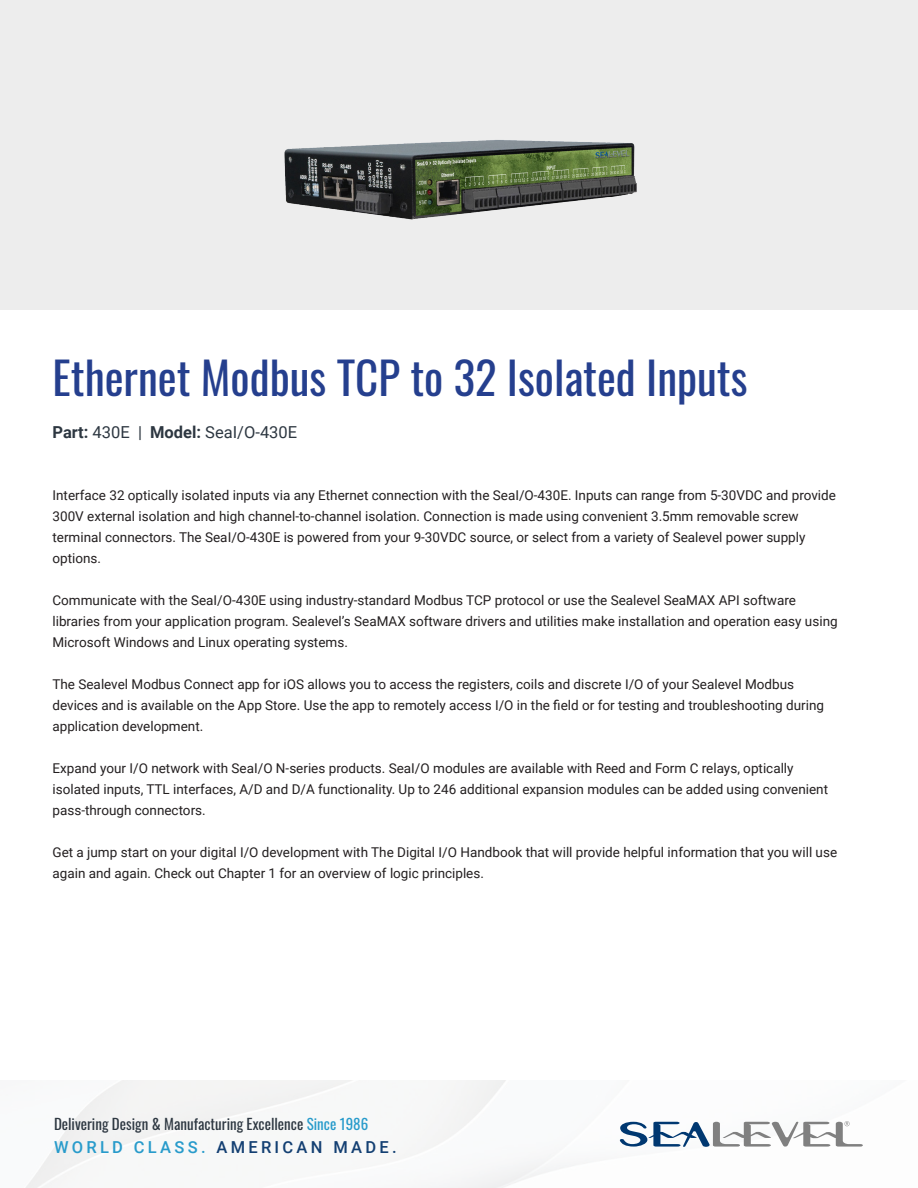
<style>
.page{position:relative;width:918px;height:1188px;background:#fff}
.page>*{position:absolute;margin:0;border:0;box-sizing:border-box;transform-origin:0 0}
.t1{font:45px "Oswald";color:#253f8e}
.t2{font:16.5px "Roboto";color:#2d3741}
.t3{font:500 16.5px "Roboto";letter-spacing:.2em;color:#133f72}
.t4{font:15px "Oswald";color:#2d3741}
.t5{font:13.5px/21px "Roboto";color:#231f20}
.s1{font-weight:700}
.s2{color:#289bcb}
</style>
<div class="page">
<div style="left:0;top:0;width:918px;height:309px;background:#ededed"></div>
<svg style="left:620px;top:1121px;width:243px;height:26px"></svg>
<img style="left:252px;top:140px;width:413px;height:170px">
<p class="t1" style="left:52px;top:337px;width:697px">Ethernet Modbus TCP to 32 Isolated Inputs</p>
<p class="t2" style="left:52px;top:420px;width:246px"><span class="s1">Part:</span> 430E | <span class="s1">Model:</span> SeaI/O-430E</p>
<p class="t5" style="left:52px;top:484px;width:785px">Interface 32 optically isolated inputs via any Ethernet connection with the SeaI/O-430E. Inputs can range from 5-30VDC and provide 300V external isolation and high channel-to-channel isolation. Connection is made using convenient 3.5mm removable screw terminal connectors. The SeaI/O-430E is powered from your 9-30VDC source, or select from a variety of Sealevel power supply options.</p>
<p class="t5" style="left:52px;top:589px;width:787px">Communicate with the SeaI/O-430E using industry-standard Modbus TCP protocol or use the Sealevel SeaMAX API software libraries from your application program. Sealevel’s SeaMAX software drivers and utilities make installation and operation easy using<br>Microsoft Windows and Linux operating systems.</p>
<p class="t5" style="left:52px;top:673px;width:773px">The Sealevel Modbus Connect app for iOS allows you to access the registers, coils and discrete I/O of your Sealevel Modbus devices and is available on the App Store. Use the app to remotely access I/O in the field or for testing and troubleshooting during application development.</p>
<p class="t5" style="left:52px;top:757px;width:777px">Expand your I/O network with SeaI/O N-series products. SeaI/O modules are available with Reed and Form C relays, optically isolated inputs, TTL interfaces, A/D and D/A functionality. Up to 246 additional expansion modules can be added using convenient pass-through connectors.</p>
<p class="t5" style="left:52px;top:841px;width:786px">Get a jump start on your digital I/O development with The Digital I/O Handbook that will provide helpful information that you will use again and again. Check out Chapter 1 for an overview of logic principles.</p>
<p class="t4" style="left:54px;top:1111px;width:316px">Delivering Design &amp; Manufacturing Excellence <span class="s2">Since 1986</span></p>
<p class="t3" style="left:54px;top:1135px;width:344px"><span class="s2">WORLD CLASS.</span> AMERICAN MADE.</p>
</div>
